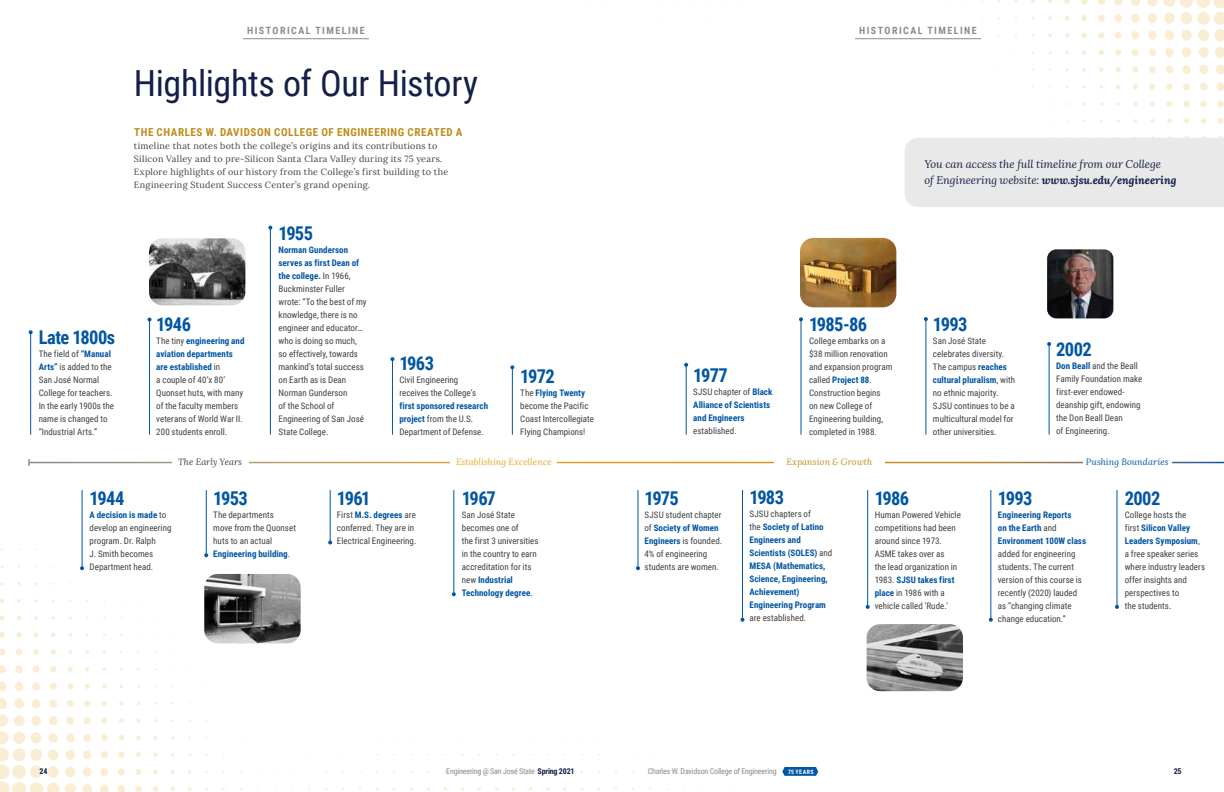
<style>
.page{position:relative;width:1224px;height:792px;background:#fff}
.page>*{position:absolute;margin:0;border:0;box-sizing:border-box;transform-origin:0 0}
.t1{font:36px "Roboto Condensed";letter-spacing:-.01em;color:#151f47}
.t2{font:700 19px "Roboto Condensed";letter-spacing:-.035em;color:#0056a2}
.t3{font:italic 11px/16px "Lora";letter-spacing:-.005em;color:#151f47}
.t4{font:700 11px "Roboto Condensed";letter-spacing:.055em;color:#bd8c1b}
.t5{font:700 10px "Roboto Condensed";letter-spacing:.145em;color:#8a8c8e}
.t6{font:9px/13px "Roboto Condensed";color:#414042}
.t7{font:9px/13px "Lora";letter-spacing:.03em;color:#414042}
.t8{font:700 9px/13px "Roboto Condensed";letter-spacing:.005em;color:#0056a2}
.t9{font:italic 9px "Lora";letter-spacing:.005em;color:#e5a923}
.t10{font:italic 9px "Lora";letter-spacing:.015em;color:#0056a2}
.t11{font:italic 9px "Lora";letter-spacing:.01em;color:#bd8c1b}
.t12{font:italic 9px "Lora";letter-spacing:.005em;color:#414042}
.t13{font:8px "Roboto Condensed";letter-spacing:-.02em;color:#8a8c8e}
.t14{font:700 8px "Roboto Condensed";color:#151f47}
.t15{font:700 6px "Roboto Condensed";letter-spacing:.07em;color:#fff}
.s1{font-weight:700;color:#0056a2}
.s2{font-weight:400;color:#414042}
.s3{font-weight:700}
.s4{font-weight:700;color:#151f47}
</style>
<div class="page">
<svg style="left:0;top:548px;width:736px;height:244px"></svg>
<svg style="left:572px;top:0;width:652px;height:138px"></svg>
<svg style="left:28px;top:459px;width:2px;height:7px"></svg>
<hr style="left:30px;top:332px;width:1px;height:103px;background:#0056a2">
<svg style="left:29px;top:330px;width:4px;height:4px"></svg>
<hr style="left:82px;top:490px;width:1px;height:78px;background:#0056a2">
<svg style="left:80px;top:566px;width:4px;height:4px"></svg>
<hr style="left:742px;top:490px;width:1px;height:130px;background:#0056a2">
<svg style="left:741px;top:618px;width:4px;height:4px"></svg>
<hr style="left:990px;top:490px;width:1px;height:130px;background:#0056a2">
<svg style="left:989px;top:618px;width:4px;height:4px"></svg>
<hr style="left:330px;top:490px;width:1px;height:52px;background:#0056a2">
<svg style="left:328px;top:540px;width:4px;height:4px"></svg>
<hr style="left:453px;top:490px;width:1px;height:104px;background:#0056a2">
<svg style="left:452px;top:592px;width:4px;height:4px"></svg>
<hr style="left:637px;top:490px;width:1px;height:78px;background:#0056a2">
<svg style="left:636px;top:566px;width:4px;height:4px"></svg>
<hr style="left:925px;top:319px;width:1px;height:116px;background:#0056a2">
<svg style="left:924px;top:317px;width:4px;height:4px"></svg>
<hr style="left:270px;top:228px;width:1px;height:207px;background:#0056a2">
<svg style="left:268px;top:226px;width:4px;height:4px"></svg>
<hr style="left:392px;top:359px;width:1px;height:76px;background:#0056a2">
<svg style="left:390px;top:357px;width:4px;height:4px"></svg>
<hr style="left:512px;top:367px;width:1px;height:68px;background:#0056a2">
<svg style="left:510px;top:365px;width:4px;height:4px"></svg>
<hr style="left:149px;top:320px;width:1px;height:115px;background:#0056a2">
<svg style="left:148px;top:318px;width:4px;height:4px"></svg>
<img style="left:149px;top:238px;width:96px;height:67px">
<hr style="left:867px;top:490px;width:1px;height:117px;background:#0056a2">
<svg style="left:866px;top:605px;width:4px;height:4px"></svg>
<img style="left:867px;top:624px;width:96px;height:67px">
<hr style="left:1049px;top:344px;width:1px;height:91px;background:#0056a2">
<svg style="left:1047px;top:342px;width:4px;height:4px"></svg>
<img style="left:1047px;top:249px;width:66px;height:69px">
<hr style="left:686px;top:365px;width:1px;height:70px;background:#0056a2">
<svg style="left:684px;top:363px;width:4px;height:4px"></svg>
<hr style="left:800px;top:319px;width:1px;height:116px;background:#0056a2">
<svg style="left:799px;top:317px;width:4px;height:4px"></svg>
<img style="left:800px;top:238px;width:96px;height:69px">
<hr style="left:206px;top:490px;width:1px;height:65px;background:#0056a2">
<svg style="left:204px;top:553px;width:4px;height:4px"></svg>
<img style="left:204px;top:574px;width:97px;height:69px">
<hr style="left:243px;top:38px;width:126px;height:1px;background:#8a8c8e">
<hr style="left:855px;top:38px;width:126px;height:1px;background:#8a8c8e">
<div style="left:905px;top:138px;width:319px;height:69px;background:#e9e9ea"></div>
<hr style="left:1116px;top:490px;width:1px;height:117px;background:#0056a2">
<svg style="left:1115px;top:605px;width:4px;height:4px"></svg>
<svg style="left:782px;top:767px;width:36px;height:9px"></svg>
<p class="t5" style="left:247px;top:23px;width:119px">HISTORICAL TIMELINE</p>
<p class="t5" style="left:859px;top:23px;width:119px">HISTORICAL TIMELINE</p>
<h1 class="t1" style="left:134px;top:58px;width:346px">Highlights of Our History</h1>
<h2 class="t2" style="left:39px;top:324px;width:78px">Late 1800s</h2>
<p class="t6" style="left:39px;top:347px;width:77px">The field of <span class="s1">“Manual<br>Arts”</span> is added to the<br>San José Normal<br>College for teachers.<br>In the early 1900s the name is changed to “Industrial Arts.”</p>
<p class="t4" style="left:134px;top:125px;width:330px">THE CHARLES W. DAVIDSON COLLEGE OF ENGINEERING CREATED A</p>
<p class="t7" style="left:134px;top:139px;width:316px">timeline that notes both the college’s origins and its contributions to Silicon Valley and to pre-Silicon Santa Clara Valley during its 75 years.<br>Explore highlights of our history from the College’s first building to the Engineering Student Success Center’s grand opening.</p>
<h2 class="t2" style="left:156px;top:311px;width:36px">1946</h2>
<p class="t6" style="left:156px;top:334px;width:90px">The tiny <span class="s1">engineering and aviation departments are established</span> in<br>a couple of 40’x 80’<br>Quonset huts, with many of the faculty members veterans of World War II.<br>200 students enroll.</p>
<h2 class="t2" style="left:279px;top:220px;width:36px">1955</h2>
<p class="t6" style="left:279px;top:243px;width:90px"><span class="s1">Norman Gunderson serves as first Dean of the college.</span> In 1966,<br>Buckminster Fuller wrote: “To the best of my knowledge, there is no engineer and educator… who is doing so much, so effectively, towards mankind’s total success on Earth as is Dean<br>Norman Gunderson<br>of the School of<br>Engineering of San José<br>State College.</p>
<h2 class="t2" style="left:399px;top:350px;width:36px">1963</h2>
<p class="t6" style="left:399px;top:373px;width:78px">Civil Engineering receives the College’s</p>
<p class="t6" style="left:399px;top:399px;width:90px"><span class="s1">first sponsored research project</span> from the U.S.<br>Department of Defense.</p>
<h2 class="t2" style="left:520px;top:363px;width:36px">1972</h2>
<p class="t6" style="left:520px;top:386px;width:75px">The <span class="s1">Flying Twenty </span>become the Pacific<br>Coast Intercollegiate<br>Flying Champions!</p>
<h2 class="t2" style="left:693px;top:362px;width:36px">1977</h2>
<p class="t8" style="left:693px;top:385px;width:81px"><span class="s2">SJSU chapter of</span> Black<br>Alliance of Scientists and Engineers</p>
<p class="t6" style="left:693px;top:424px;width:45px">established.</p>
<h2 class="t2" style="left:809px;top:311px;width:60px">1985-86</h2>
<p class="t6" style="left:809px;top:334px;width:85px">College embarks on a $38 million renovation and expansion program called <span class="s1">Project 88</span>.<br>Construction begins<br>on new College of<br>Engineering building, completed in 1988.</p>
<p class="t12" style="left:178px;top:456px;width:66px">The Early Years</p>
<p class="t9" style="left:456px;top:456px;width:97px">Establishing Excellence</p>
<p class="t11" style="left:786px;top:456px;width:87px">Expansion &amp; Growth</p>
<p class="t3" style="left:925px;top:156px;width:253px">You can access the full timeline from our College<br>of Engineering website: <span class="s3">www.sjsu.edu/engineering</span></p>
<h2 class="t2" style="left:933px;top:311px;width:36px">1993</h2>
<p class="t6" style="left:933px;top:334px;width:84px">San José State celebrates diversity.<br>The campus <span class="s1">reaches cultural pluralism</span>, with no ethnic majority.<br>SJSU continues to be a multicultural model for other universities.</p>
<h2 class="t2" style="left:1056px;top:336px;width:37px">2002</h2>
<p class="t6" style="left:1056px;top:359px;width:88px"><span class="s1">Don Beall</span> and the Beall<br>Family Foundation make first-ever endowed&shy;deanship gift, endowing the Don Beall Dean<br>of Engineering.</p>
<p class="t10" style="left:1086px;top:456px;width:84px">Pushing Boundaries</p>
<h2 class="t2" style="left:90px;top:485px;width:37px">1944</h2>
<p class="t6" style="left:90px;top:508px;width:83px"><span class="s1">A decision is made</span> to develop an engineering program. Dr. Ralph<br>J. Smith becomes<br>Department head.</p>
<h2 class="t2" style="left:213px;top:485px;width:36px">1953</h2>
<p class="t6" style="left:213px;top:508px;width:84px">The departments<br>move from the Quonset huts to an actual<br><span class="s1">Engineering building</span>.</p>
<h2 class="t2" style="left:337px;top:485px;width:35px">1961</h2>
<p class="t6" style="left:337px;top:508px;width:81px">First <span class="s1">M.S. degrees</span> are conferred. They are in<br>Electrical Engineering.</p>
<h2 class="t2" style="left:462px;top:485px;width:36px">1967</h2>
<p class="t6" style="left:462px;top:508px;width:78px">San José State becomes one of<br>the first 3 universities in the country to earn accreditation for its new <span class="s1">Industrial<br>Technology degree</span>.</p>
<h2 class="t2" style="left:645px;top:485px;width:36px">1975</h2>
<p class="t6" style="left:645px;top:508px;width:79px">SJSU student chapter of <span class="s1">Society of Women<br>Engineers</span> is founded.<br>4% of engineering students are women.</p>
<h2 class="t2" style="left:750px;top:484px;width:36px">1983</h2>
<p class="t8" style="left:750px;top:507px;width:84px"><span class="s2">SJSU chapters of<br>the</span> Society of Latino<br>Engineers and<br>Scientists (SOLES) <span class="s2">and<br></span>MESA (Mathematics,<br>Science, Engineering,<br>Achievement)<br>Engineering Program</p>
<p class="t6" style="left:750px;top:611px;width:58px">are established.</p>
<h2 class="t2" style="left:875px;top:485px;width:36px">1986</h2>
<p class="t6" style="left:875px;top:508px;width:88px">Human Powered Vehicle competitions had been around since 1973.<br>ASME takes over as<br>the lead organization in<br>1983. <span class="s1">SJSU takes first place</span> in 1986 with a vehicle called 'Rude.'</p>
<h2 class="t2" style="left:998px;top:485px;width:36px">1993</h2>
<p class="t8" style="left:998px;top:508px;width:90px">Engineering Reports<br>on the Earth <span class="s2">and<br></span>Environment 100W class</p>
<p class="t6" style="left:998px;top:547px;width:86px">added for engineering students. The current version of this course is recently (2020) lauded as “changing climate change education.”</p>
<h2 class="t2" style="left:1125px;top:485px;width:37px">2002</h2>
<p class="t6" style="left:1125px;top:508px;width:82px">College hosts the<br>first <span class="s1">Silicon Valley<br>Leaders Symposium</span>, a free speaker series where industry leaders offer insights and perspectives to<br>the students.</p>
<p class="t14" style="left:40px;top:765px;width:9px">24</p>
<p class="t13" style="left:446px;top:765px;width:130px">Engineering @ San José State <span class="s4">Spring 2021</span></p>
<p class="t13" style="left:648px;top:765px;width:130px">Charles W. Davidson College of Engineering</p>
<p class="t15" style="left:788px;top:767px;width:27px">75 YEARS</p>
<p class="t14" style="left:1174px;top:765px;width:9px">25</p>
</div>
